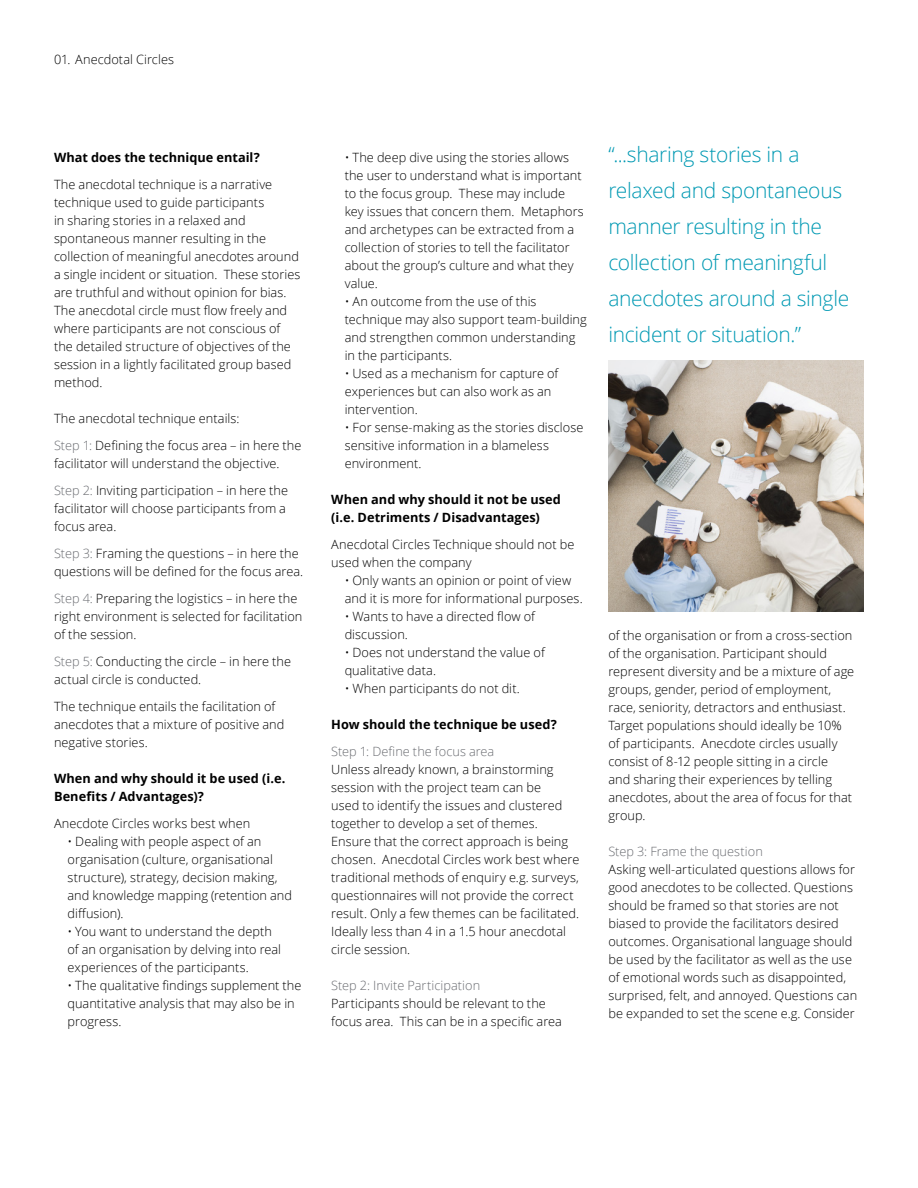
<style>
.page{position:relative;width:918px;height:1188px;background:#fff}
.page>*{position:absolute;margin:0;border:0;box-sizing:border-box;transform-origin:0 0}
.t1{font:300 21px/36px "Open Sans";letter-spacing:-.015em;color:#0099b3}
.t2{font:300 12.75px/18px "Open Sans";letter-spacing:.005em;color:#000}
.t3{font:700 12.75px/18px "Open Sans";letter-spacing:.005em;color:#000}
.t4{font:300 12.75px "Open Sans";letter-spacing:.005em;color:#6a6c71}
.s1{color:#6a6c71}
</style>
<div class="page">
<img style="left:608px;top:360px;width:256px;height:252px">
<p class="t2" style="left:54px;top:50px;width:122px">01. Anecdotal Circles</p>
<p class="t3" style="left:54px;top:148px;width:207px">What does the technique entail?</p>
<p class="t2" style="left:54px;top:175px;width:248px">The anecdotal technique is a narrative technique used to guide participants<br>in sharing stories in a relaxed and spontaneous manner resulting in the collection of meaningful anecdotes around a single incident or situation. These stories are truthful and without opinion for bias.<br>The anecdotal circle must flow freely and where participants are not conscious of the detailed structure of objectives of the session in a lightly facilitated group based method.</p>
<p class="t2" style="left:54px;top:405px;width:249px;line-height:27px">The anecdotal technique entails:<br><span class="s1">Step 1:</span> Defining the focus area – in here the</p>
<p class="t2" style="left:54px;top:450px;width:236px;line-height:27px">facilitator will understand the objective.<br><span class="s1">Step 2:</span> Inviting participation – in here the</p>
<p class="t2" style="left:54px;top:499px;width:234px">facilitator will choose participants from a focus area.</p>
<p class="t2" style="left:54px;top:544px;width:251px"><span class="s1">Step 3:</span> Framing the questions – in here the questions will be defined for the focus area.</p>
<p class="t2" style="left:54px;top:589px;width:250px"><span class="s1">Step 4:</span> Preparing the logistics – in here the right environment is selected for facilitation of the session.</p>
<p class="t2" style="left:54px;top:652px;width:239px"><span class="s1">Step 5:</span> Conducting the circle – in here the actual circle is conducted.</p>
<p class="t2" style="left:54px;top:697px;width:232px">The technique entails the facilitation of anecdotes that a mixture of positive and negative stories.</p>
<p class="t3" style="left:54px;top:769px;width:233px">When and why should it be used (i.e.<br>Benefits / Advantages)?</p>
<p class="t2" style="left:54px;top:814px;width:198px">Anecdote Circles works best when</p>
<p class="t2" style="left:68px;top:832px;width:226px">• Dealing with people aspect of an organisation (culture, organisational structure), strategy, decision making, and knowledge mapping (retention and diffusion).</p>
<p class="t2" style="left:68px;top:922px;width:215px">• You want to understand the depth of an organisation by delving into real experiences of the participants.</p>
<p class="t2" style="left:68px;top:976px;width:236px">• The qualitative findings supplement the quantitative analysis that may also be in progress.</p>
<p class="t2" style="left:345px;top:148px;width:241px">• The deep dive using the stories allows the user to understand what is important to the focus group. These may include key issues that concern them. Metaphors and archetypes can be extracted from a collection of stories to tell the facilitator about the group’s culture and what they value.</p>
<p class="t2" style="left:345px;top:292px;width:244px">• An outcome from the use of this technique may also support team-building and strengthen common understanding in the participants.</p>
<p class="t2" style="left:345px;top:364px;width:215px">• Used as a mechanism for capture of experiences but can also work as an intervention.</p>
<p class="t2" style="left:345px;top:418px;width:240px">• For sense-making as the stories disclose sensitive information in a blameless environment.</p>
<p class="t3" style="left:331px;top:490px;width:231px">When and why should it not be used (i.e. Detriments / Disadvantages)</p>
<p class="t2" style="left:331px;top:535px;width:245px">Anecdotal Circles Technique should not be used when the company</p>
<p class="t2" style="left:345px;top:571px;width:240px">• Only wants an opinion or point of view and it is more for informational purposes.</p>
<p class="t2" style="left:345px;top:607px;width:192px">• Wants to have a directed flow of discussion.</p>
<p class="t2" style="left:345px;top:643px;width:202px">• Does not understand the value of qualitative data.</p>
<p class="t2" style="left:345px;top:679px;width:177px">• When participants do not dit.</p>
<p class="t3" style="left:331px;top:715px;width:227px">How should the technique be used?</p>
<p class="t4" style="left:331px;top:743px;width:165px">Step 1: Define the focus area</p>
<p class="t2" style="left:331px;top:760px;width:250px">Unless already known, a brainstorming session with the project team can be<br>used to identify the issues and clustered together to develop a set of themes.<br>Ensure that the correct approach is being chosen. Anecdotal Circles work best where traditional methods of enquiry e.g. surveys, questionnaires will not provide the correct result. Only a few themes can be facilitated.<br>Ideally less than 4 in a 1.5 hour anecdotal circle session.</p>
<p class="t4" style="left:331px;top:977px;width:151px">Step 2: Invite Participation</p>
<p class="t2" style="left:331px;top:994px;width:232px">Participants should be relevant to the focus area. This can be in a specific area</p>
<h1 class="t1" style="left:608px;top:136px;width:243px">“...sharing stories in a relaxed and spontaneous manner resulting in the collection of meaningful anecdotes around a single incident or situation.”</h1>
<p class="t2" style="left:608px;top:626px;width:247px">of the organisation or from a cross-section of the organisation. Participant should represent diversity and be a mixture of age groups, gender, period of employment, race, seniority, detractors and enthusiast.<br>Target populations should ideally be 10% of participants. Anecdote circles usually consist of 8-12 people sitting in a circle<br>and sharing their experiences by telling anecdotes, about the area of focus for that group.</p>
<p class="t4" style="left:608px;top:842px;width:156px">Step 3: Frame the question</p>
<p class="t2" style="left:608px;top:860px;width:250px">Asking well-articulated questions allows for good anecdotes to be collected. Questions should be framed so that stories are not biased to provide the facilitators desired outcomes. Organisational language should be used by the facilitator as well as the use of emotional words such as disappointed, surprised, felt, and annoyed. Questions can be expanded to set the scene e.g. Consider</p>
</div>
